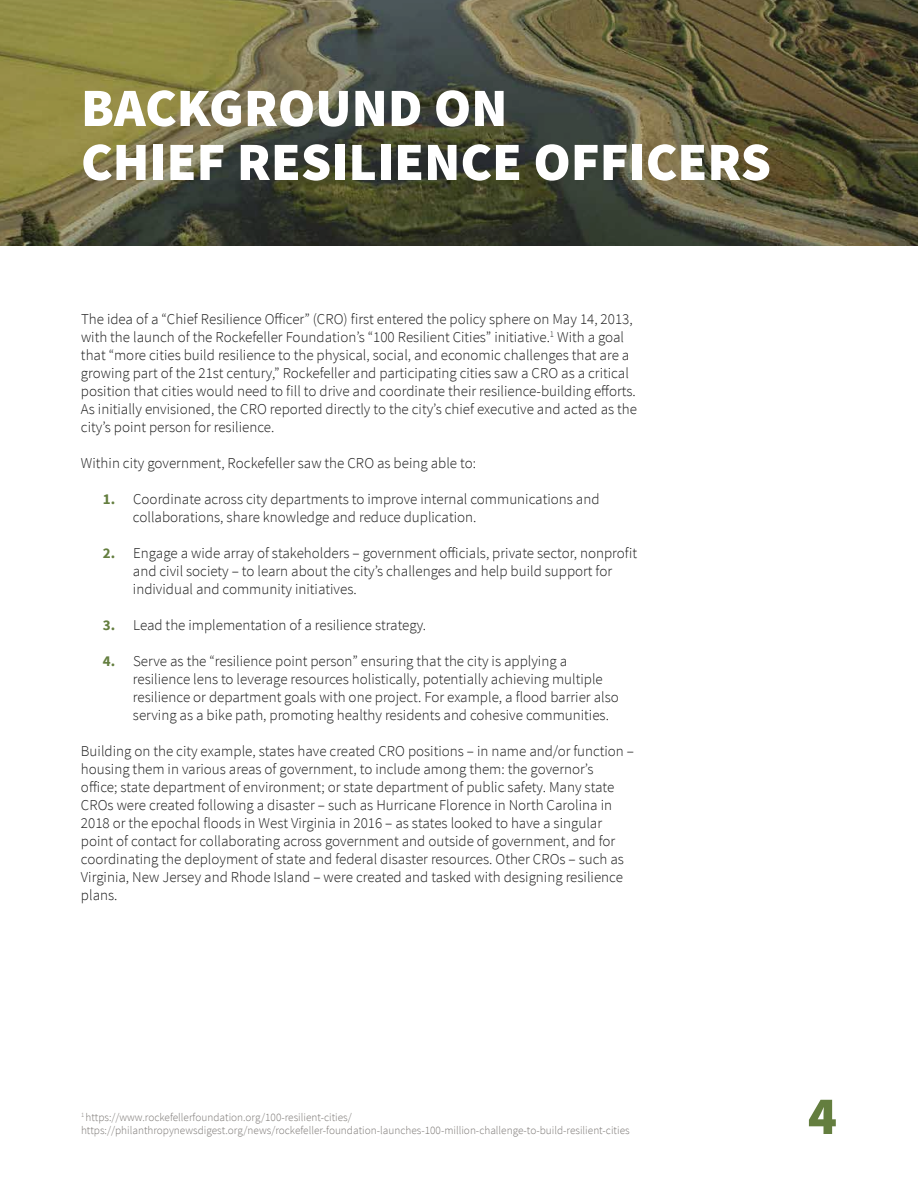
<style>
.page{position:relative;width:918px;height:1188px;background:#fff}
.page>*{position:absolute;margin:0;border:0;box-sizing:border-box;transform-origin:0 0}
.t1{font:900 54px/54px "Source Sans Pro";color:#fff}
.t2{font:900 54px "Source Sans Pro";color:#647e3f}
.t3{font:300 15px/18px "Source Sans Pro";color:#191919}
.t4{font:300 11.25px/13.5px "Source Sans Pro";color:#7a7673}
.s1{font-weight:700;color:#647e3f}
</style>
<div class="page">
<svg style="left:0;top:0;width:918px;height:246px;background:#5d5a3c"></svg>
<h1 class="t1" style="left:81px;top:83px;width:692px">BACKGROUND ON<br>CHIEF RESILIENCE OFFICERS</h1>
<p class="t3" style="left:81px;top:310px;width:558px">The idea of a “Chief Resilience Officer” (CRO) first entered the policy sphere on May 14, 2013, with the launch of the Rockefeller Foundation’s “100 Resilient Cities” initiative.<sup>1</sup> With a goal that “more cities build resilience to the physical, social, and economic challenges that are a growing part of the 21st century,” Rockefeller and participating cities saw a CRO as a critical position that cities would need to fill to drive and coordinate their resilience-building efforts.<br>As initially envisioned, the CRO reported directly to the city’s chief executive and acted as the city’s point person for resilience.</p>
<p class="t3" style="left:81px;top:454px;width:397px">Within city government, Rockefeller saw the CRO as being able to:</p>
<p class="t3" style="left:133px;top:490px;width:468px;text-indent:-30px"><span class="s1">1.</span> Coordinate across city departments to improve internal communications and collaborations, share knowledge and reduce duplication.</p>
<p class="t3" style="left:133px;top:544px;width:506px;text-indent:-30px"><span class="s1">2.</span> Engage a wide array of stakeholders – government officials, private sector, nonprofit and civil society – to learn about the city’s challenges and help build support for individual and community initiatives.</p>
<p class="t3" style="left:103px;top:616px;width:325px"><span class="s1">3.</span> Lead the implementation of a resilience strategy.</p>
<p class="t3" style="left:133px;top:652px;width:487px;text-indent:-30px"><span class="s1">4.</span> Serve as the “resilience point person” ensuring that the city is applying a resilience lens to leverage resources holistically, potentially achieving multiple resilience or department goals with one project. For example, a flood barrier also serving as a bike path, promoting healthy residents and cohesive communities.</p>
<p class="t3" style="left:81px;top:742px;width:555px">Building on the city example, states have created CRO positions – in name and/or function – housing them in various areas of government, to include among them: the governor’s<br>office; state department of environment; or state department of public safety. Many state CROs were created following a disaster – such as Hurricane Florence in North Carolina in 2018 or the epochal floods in West Virginia in 2016 – as states looked to have a singular point of contact for collaborating across government and outside of government, and for coordinating the deployment of state and federal disaster resources. Other CROs – such as Virginia, New Jersey and Rhode Island – were created and tasked with designing resilience plans.</p>
<p class="t4" style="left:81px;top:1110px;width:550px"><sup>1</sup> https://www.rockefellerfoundation.org/100-resilient-cities/ https://philanthropynewsdigest.org/news/rockefeller-foundation-launches-100-million-challenge-to-build-resilient-cities</p>
<h1 class="t2" style="left:808px;top:1081px;width:31px">4</h1>
</div>
